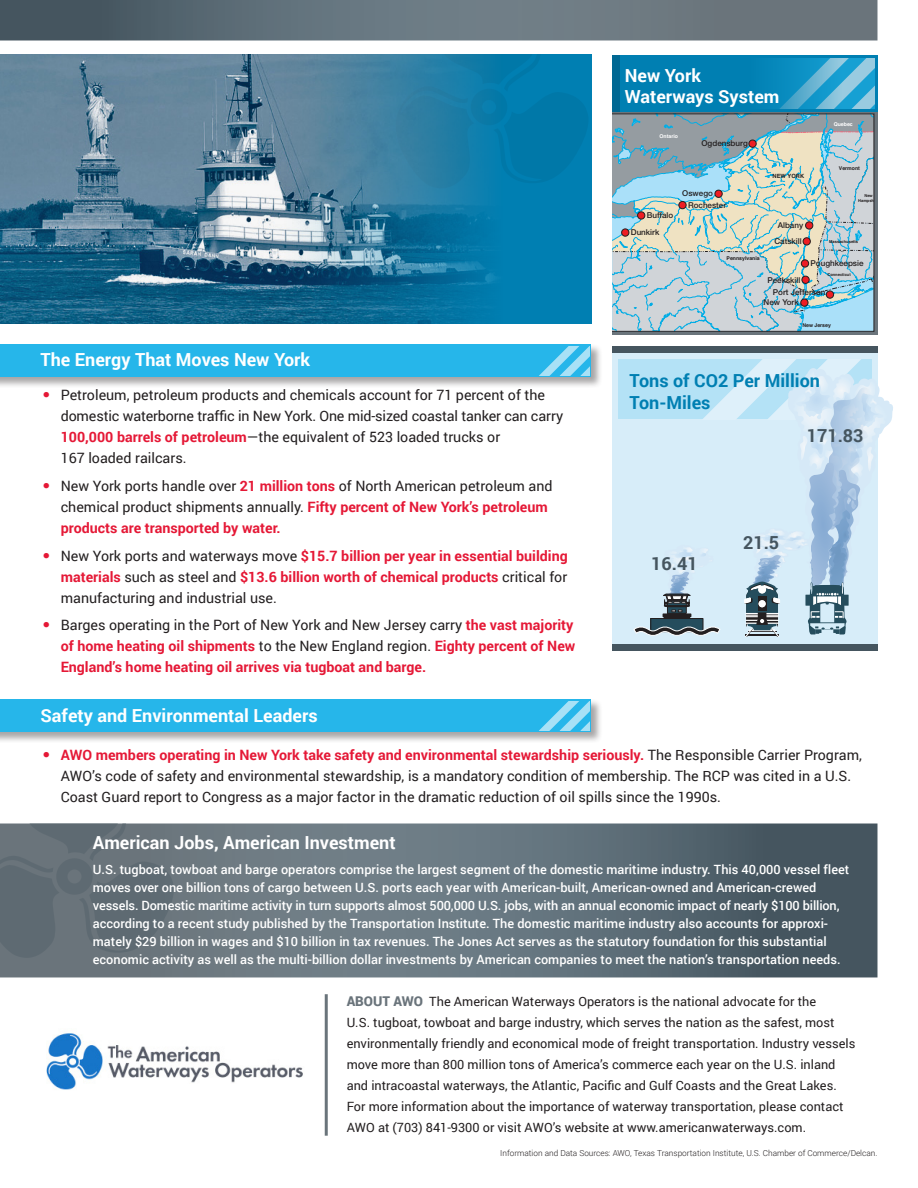
<style>
.page{position:relative;width:918px;height:1188px;background:#fff}
.page>*{position:absolute;margin:0;border:0;box-sizing:border-box;transform-origin:0 0}
.t1{font:700 18px/21.6px "Roboto";color:#fff}
.t2{font:700 18px/21.6px "Roboto";color:#007fb2}
.t3{font:700 18px "Roboto";color:#45555f}
.t4{font:14.25px/21px "Roboto";color:#231f20}
.t5{font:700 14.25px/21px "Roboto";color:#e51836}
.t6{font:900 13.5px "Roboto";color:#6a747b}
.t7{font:500 12.75px/18px "Roboto";color:#fff}
.t8{font:12.75px/21px "Roboto";color:#231f20}
.t9{font:300 8.25px "Roboto";color:#231f20}
.t10{font:500 8.1px/15.9px "Helvetica Neue";color:#231f20;text-align:center}
.t11{font:700 5.7px "Helvetica";color:#231f20}
.t12{font:700 5.25px "Helvetica";color:#231f20}
.t13{font:700 5.25px "Helvetica";color:#fff}
.t14{font:700 4.05px/4.8px "Helvetica";color:#231f20}
.s1{font-family:"Futura Std";font-weight:800;color:#e51836}
.s2{font-weight:700;color:#e51836}
.s3{font-family:"Futura Std";font-weight:800}
.s4{font-weight:400;color:#231f20}
</style>
<div class="page">
<div style="left:0;top:54px;width:592px;height:270px;background:#007fb2"></div>
<div style="left:0;top:344px;width:602px;height:45px;background:#231f20;opacity:.4"></div>
<div style="left:0;top:345px;width:591px;height:32px;background:#26b6ea"></div>
<svg style="left:539px;top:346px;width:50px;height:30px"></svg>
<div style="left:0;top:699px;width:602px;height:44px;background:#231f20;opacity:.4"></div>
<div style="left:0;top:699px;width:591px;height:33px;background:#26b6ea"></div>
<svg style="left:539px;top:701px;width:50px;height:29px"></svg>
<svg style="left:612px;top:112px;width:266px;height:223px;background:#5f686e"></svg>
<svg style="left:0;top:0;width:878px;height:40px;background:#627079"></svg>
<svg style="left:620px;top:55px;width:258px;height:57px"></svg>
<div style="left:612px;top:55px;width:8px;height:57px;background:#006893"></div>
<svg style="left:612px;top:59px;width:262px;height:272px;background:#93bbc6"></svg>
<img style="left:46px;top:1033px;width:257px;height:57px">
<hr style="left:325px;top:994px;width:3px;height:142px;background:#6a747b">
<img style="left:0;top:54px;width:502px;height:270px">
<div style="left:612px;top:351px;width:266px;height:295px;background:#d7edf9"></div>
<div style="left:618px;top:360px;width:254px;height:59px;background:#b4e2f6"></div>
<div style="left:612px;top:347px;width:266px;height:6px;background:#45555f"></div>
<div style="left:612px;top:645px;width:266px;height:6px;background:#45555f"></div>
<svg style="left:633px;top:360px;width:260px;height:277px"></svg>
<svg style="left:0;top:824px;width:878px;height:153px;background:#606f78"></svg>
<svg style="left:0;top:824px;width:174px;height:134px;background:#636e76"></svg>
<p class="t1" style="left:625px;top:64px;width:156px">New York<br>Waterways System</p>
<p class="t13" style="left:660px;top:132px;width:20px">Ontario</p>
<p class="t10" style="left:702px;top:134px;width:48px">Ogdensburg</p>
<p class="t10" style="left:682px;top:185px;width:32px">Oswego</p>
<p class="t10" style="left:647px;top:207px;width:28px">Buffalo</p>
<p class="t10" style="left:631px;top:224px;width:30px">Dunkirk</p>
<p class="t10" style="left:688px;top:197px;width:40px">Rochester</p>
<p class="t11" style="left:773px;top:171px;width:33px">NEW YORK</p>
<p class="t10" style="left:774px;top:217px;width:30px">Albany<br>Catskill</p>
<p class="t13" style="left:834px;top:120px;width:21px">Quebec</p>
<p class="t12" style="left:839px;top:164px;width:23px">Vermont</p>
<p class="t14" style="left:858px;top:193px;width:17px;text-indent:6px">New<br>Hampsh</p>
<p class="t14" style="left:829px;top:240px;width:30px">Massachusetts</p>
<p class="t12" style="left:727px;top:254px;width:35px">Pennsylvania</p>
<p class="t10" style="left:767px;top:272px;width:35px">Peekskill</p>
<p class="t10" style="left:811px;top:255px;width:55px">Poughkeepsie</p>
<p class="t14" style="left:827px;top:272px;width:25px">Connecticut</p>
<p class="t10" style="left:773px;top:284px;width:54px">Port Jefferson</p>
<p class="t10" style="left:764px;top:294px;width:37px">New York</p>
<p class="t1" style="left:40px;top:348px;width:271px">The Energy That Moves New York</p>
<p class="t4" style="left:61px;top:384px;width:504px;text-indent:-20px"><span class="s1">•</span> Petroleum, petroleum products and chemicals account for 71 percent of the domestic waterborne traffic in New York. One mid-sized coastal tanker can carry <span class="s2">100,000 barrels of petroleum</span>—the equivalent of 523 loaded trucks or<br>167 loaded railcars.</p>
<p class="t4" style="left:61px;top:475px;width:493px;text-indent:-20px"><span class="s1">•</span> New York ports handle over <span class="s2">21 million tons</span> of North American petroleum and chemical product shipments annually. <span class="s2">Fifty percent of New York’s petroleum products are transported by water.</span></p>
<p class="t4" style="left:61px;top:544px;width:509px;text-align:justify;text-indent:-20px"><span class="s1">•</span> New York ports and waterways move <span class="s2">$15.7 billion per year in essential building materials</span> such as steel and <span class="s2">$13.6 billion worth of chemical products</span> critical for manufacturing and industrial use.</p>
<p class="t5" style="left:61px;top:614px;width:516px;text-indent:-20px"><span class="s3">•</span> <span class="s4">Barges operating in the Port of New York and New Jersey carry</span> the vast majority of home heating oil shipments <span class="s4">to the New England region.</span> Eighty percent of New<br>England’s home heating oil arrives via tugboat and barge.</p>
<p class="t1" style="left:40px;top:704px;width:279px">Safety and Environmental Leaders</p>
<p class="t12" style="left:802px;top:321px;width:30px">New Jersey</p>
<p class="t2" style="left:630px;top:369px;width:192px">Tons of CO2 Per Million<br>Ton-Miles</p>
<p class="t3" style="left:807px;top:423px;width:58px">171.83</p>
<p class="t3" style="left:651px;top:551px;width:48px">16.41</p>
<p class="t3" style="left:743px;top:530px;width:38px">21.5</p>
<p class="t4" style="left:61px;top:744px;width:803px;text-indent:-20px"><span class="s1">•</span> <span class="s2">AWO members operating in New York take safety and environmental stewardship seriously.</span> The Responsible Carrier Program,<br>AWO’s code of safety and environmental stewardship, is a mandatory condition of membership. The RCP was cited in a U.S.<br>Coast Guard report to Congress as a major factor in the dramatic reduction of oil spills since the 1990s.</p>
<p class="t1" style="left:93px;top:831px;width:304px">American Jobs, American Investment</p>
<p class="t7" style="left:93px;top:860px;width:758px">U.S. tugboat, towboat and barge operators comprise the largest segment of the domestic maritime industry. This 40,000 vessel fleet moves over one billion tons of cargo between U.S. ports each year with American-built, American-owned and American-crewed vessels. Domestic maritime activity in turn supports almost 500,000 U.S. jobs, with an annual economic impact of nearly $100 billion, according to a recent study published by the Transportation Institute. The domestic maritime industry also accounts for approxi&shy;mately $29 billion in wages and $10 billion in tax revenues. The Jones Act serves as the statutory foundation for this substantial economic activity as well as the multi-billion dollar investments by American companies to meet the nation’s transportation needs.</p>
<p class="t8" style="left:347px;top:991px;width:510px;text-indent:83px">The American Waterways Operators is the national advocate for the<br>U.S. tugboat, towboat and barge industry, which serves the nation as the safest, most environmentally friendly and economical mode of freight transportation. Industry vessels move more than 800 million tons of America’s commerce each year on the U.S. inland and intracoastal waterways, the Atlantic, Pacific and Gulf Coasts and the Great Lakes.<br>For more information about the importance of waterway transportation, please contact AWO at (703) 841-9300 or visit AWO’s website at www.americanwaterways.com.</p>
<p class="t9" style="left:500px;top:1147px;width:379px">Information and Data Sources: AWO, Texas Transportation Institute, U.S. Chamber of Commerce/Delcan.</p>
<p class="t6" style="left:347px;top:992px;width:67px">About AWO</p>
</div>
